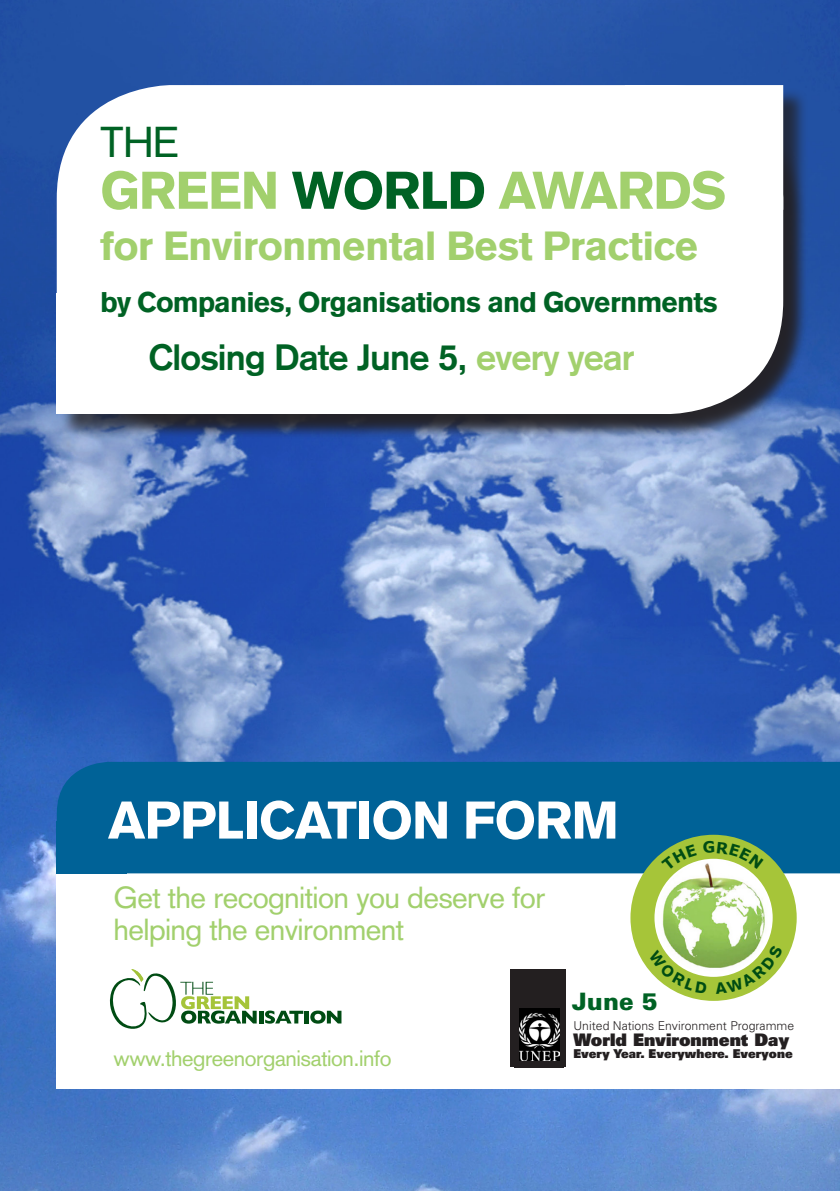
<style>
.page{position:relative;width:840px;height:1191px;background:#fff}
.page>*{position:absolute;margin:0;border:0;box-sizing:border-box;transform-origin:0 0}
.t1{font:900 52px "Akzidenz Grotesk";letter-spacing:-.02em;color:#a2d06d}
.t2{font:900 52px "Akzidenz Grotesk";letter-spacing:-.02em;color:#fff}
.t3{font:42.4px "Akzidenz Grotesk";color:#006224}
.t4{font:900 40px "Akzidenz Grotesk";letter-spacing:-.02em;color:#a2d06d}
.t5{font:700 36px "Akzidenz Grotesk";letter-spacing:-.02em;color:#006224}
.t6{font:30px/32px "Akzidenz Grotesk";letter-spacing:-.02em;color:#a2d06d}
.t7{font:900 28px "Akzidenz Grotesk";letter-spacing:-.03em;color:#006224}
.t8{font:900 24px "Univers";color:#006224}
.t9{font:22px "Akzidenz Grotesk";letter-spacing:-.02em;color:#a2d06d}
.t10{font:900 17.2px "Univers";color:#231f20}
.t11{font:300 12.2px "Univers";color:#231f20}
.t12{font:900 12.2px "Univers";color:#231f20}
.s1{color:#006224}
.s2{color:#a2d06d}
</style>
<div class="page">
<img style="left:0;top:0;width:839px;height:1191px">
<div style="left:57px;top:830px;width:782px;height:259px;background:#fff"></div>
<div style="left:57px;top:86px;width:749px;height:351px;background:#231f20;opacity:.75"></div>
<div style="left:57px;top:85px;width:725px;height:329px;background:#fff;border-radius:113px"></div>
<div style="left:57px;top:293px;width:158px;height:121px;background:#fff"></div>
<svg style="left:624px;top:85px;width:158px;height:103px"></svg>
<div style="left:57px;top:762px;width:782px;height:111px;background:#006297"></div>
<div style="left:57px;top:820px;width:70px;height:53px;background:#006297"></div>
<svg style="left:110px;top:969px;width:146px;height:59px"></svg>
<hr style="left:259px;top:1010px;width:4px;height:13px;background:#004c13">
<svg style="left:265px;top:1010px;width:38px;height:13px"></svg>
<hr style="left:304px;top:1010px;width:4px;height:13px;background:#004c13">
<svg style="left:310px;top:1010px;width:31px;height:13px"></svg>
<div style="left:630px;top:834px;width:166px;height:167px;background:#a6c539;border-radius:50%"></div>
<img style="left:657px;top:860px;width:112px;height:113px">
<div style="left:509px;top:969px;width:55px;height:98px;background:#231f20"></div>
<img style="left:519px;top:1008px;width:40px;height:52px">
<svg style="left:648px;top:949px;width:58px;height:44px"></svg>
<svg style="left:714px;top:945px;width:68px;height:49px"></svg>
<svg style="left:661px;top:844px;width:35px;height:26px"></svg>
<svg style="left:702px;top:841px;width:61px;height:27px"></svg>
<p class="t3" style="left:100px;top:117px;width:80px">THE</p>
<p class="t1" style="left:100px;top:159px;width:627px">GREEN <span class="s1">WORLD</span> AWARDS</p>
<p class="t4" style="left:100px;top:222px;width:599px">for Environmental Best Practice</p>
<p class="t7" style="left:100px;top:285px;width:619px">by Companies, Organisations and Governments</p>
<p class="t5" style="left:148px;top:335px;width:487px">Closing Date June 5, <span class="s2">every year</span></p>
<p class="t2" style="left:108px;top:789px;width:512px">APPLICATION FORM</p>
<p class="t6" style="left:113px;top:881px;width:433px">Get the recognition you deserve for helping the environment</p>
<p class="t9" style="left:113px;top:1045px;width:279px">www.thegreenorganisation.info</p>
<p class="t8" style="left:572px;top:987px;width:87px">June 5</p>
<p class="t11" style="left:573px;top:1018px;width:222px">United Nations Environment Programme</p>
<p class="t10" style="left:573px;top:1028px;width:217px">World Environment Day</p>
<p class="t12" style="left:573px;top:1046px;width:221px">Every Year. Everywhere. Everyone</p>
</div>
